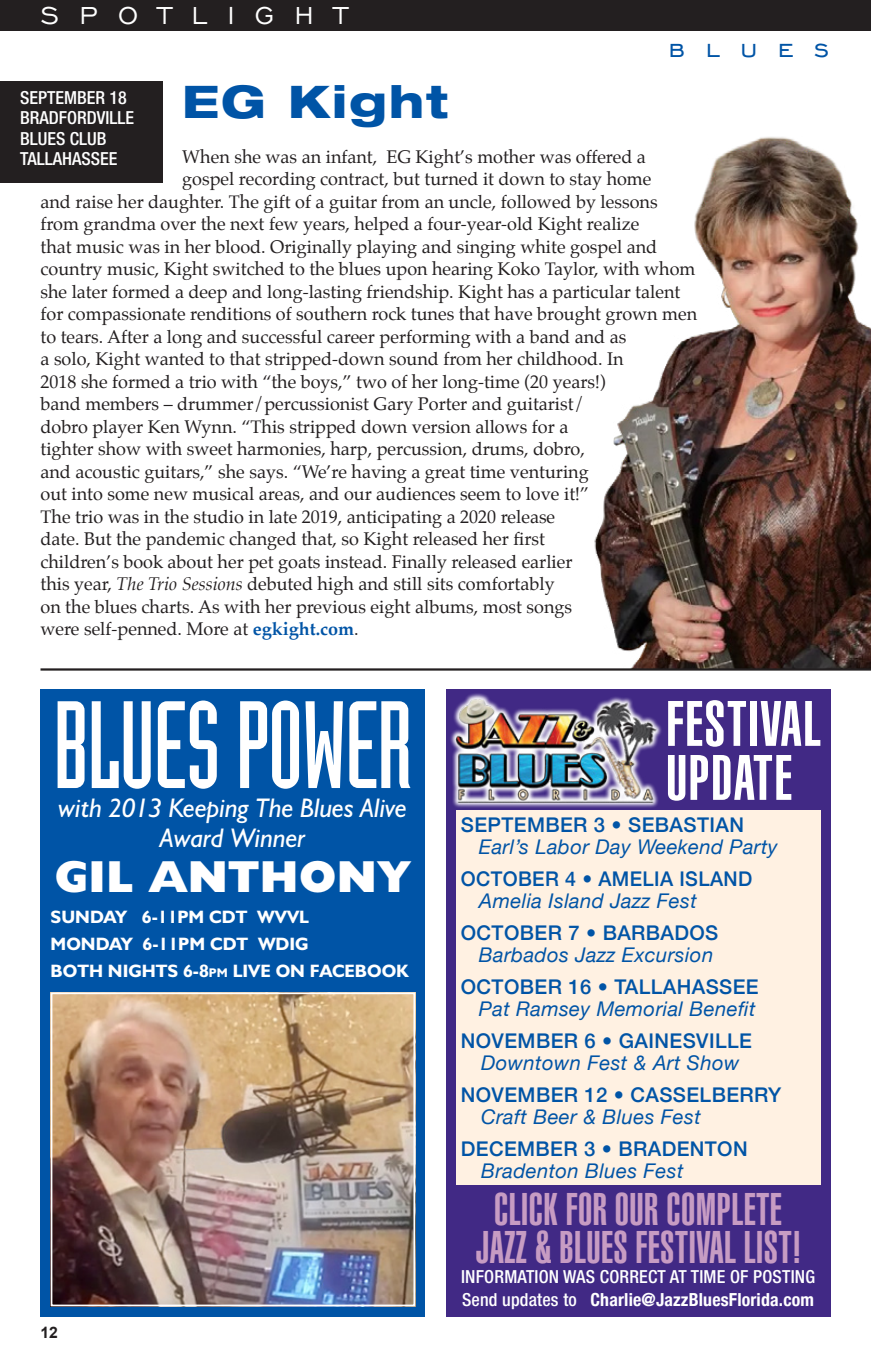
<style>
.page{position:relative;width:871px;height:1357px;background:#fff}
.page>*{position:absolute;margin:0;border:0;box-sizing:border-box;transform-origin:0 0}
.t1{font:121.5px "Industria Solid";letter-spacing:-.015em;color:#fff}
.t2{font:900 extra-condensed 63px/54px "Helvetica";letter-spacing:.025em;color:#fff}
.t3{font:900 extra-condensed 45px/38.2px "Helvetica";letter-spacing:.01em;color:#c79cc3;text-align:center;scale:.95 1}
.t4{font:800 45px "Humanist 521 BT";letter-spacing:.025em;color:#fff}
.t5{font:800 expanded 45px "Helvetica Neue";letter-spacing:.05em;color:#0054a6}
.t6{font:31.5px "Engravers Gothic BT";letter-spacing:.64em;color:#fff}
.t7{font:31.5px "Engravers Gothic BT";letter-spacing:.64em;color:#0054a6}
.t8{font:italic 27px/29.2px "Humanist 521 BT";letter-spacing:-.01em;color:#fff;text-align:center}
.t9{font:italic 20.25px "Helvetica Neue";letter-spacing:.02em;color:#0054a6}
.t10{font:500 20.25px "Helvetica Neue";letter-spacing:.02em;color:#0054a6}
.t11{font:18px "Palatino";color:#231f20}
.t12{font:500 condensed 18px/20.2px "Helvetica Neue";color:#fff}
.t13{font:700 18px/27px "Humanist 521 BT";color:#fff}
.t14{font:700 15.75px "Arial";color:#231f20}
.s1{font-style:italic}
.s2{font-weight:700;color:#0054a6}
.s3{font-size:12.6px}
.s4{font-weight:700}
</style>
<div class="page">
<img style="left:594px;top:137px;width:277px;height:531px">
<div style="left:0;top:0;width:871px;height:30px;background:#231f20"></div>
<div style="left:0;top:81px;width:162px;height:101px;background:#231f20"></div>
<div style="left:446px;top:688px;width:384px;height:628px;background:#412985"></div>
<div style="left:456px;top:810px;width:364px;height:375px;background:#fff1e2"></div>
<svg style="left:450px;top:693px;width:212px;height:115px"></svg>
<img style="left:456px;top:699px;width:201px;height:103px">
<div style="left:40px;top:688px;width:385px;height:628px;background:#0054a6"></div>
<img style="left:54px;top:995px;width:358px;height:308px">
<div style="left:51px;top:992px;width:364px;height:314px;border:2px solid #fff"></div>
<hr style="left:40px;top:668px;width:831px;height:2px;background:#231f20">
<h3 class="t6" style="left:40px;top:-2px;width:308px">SPOTLIGHT</h3>
<h3 class="t7" style="left:668px;top:31px;width:162px">blues</h3>
<h3 class="t5" style="left:182px;top:73px;width:268px">EG Kight</h3>
<p class="t11" style="left:182px;top:142px;width:465px">When she was an infant, EG Kight’s mother was offered a</p>
<p class="t11" style="left:182px;top:164px;width:471px">gospel recording contract, but turned it down to stay home</p>
<p class="t11" style="left:40px;top:187px;width:618px">and raise her daughter. The gift of a guitar from an uncle, followed by lessons</p>
<p class="t11" style="left:40px;top:209px;width:600px">from grandma over the next few years, helped a four-year-old Kight realize</p>
<p class="t11" style="left:40px;top:232px;width:618px">that music was in her blood. Originally playing and singing white gospel and</p>
<p class="t11" style="left:40px;top:254px;width:656px">country music, Kight switched to the blues upon hearing Koko Taylor, with whom</p>
<p class="t11" style="left:40px;top:277px;width:641px">she later formed a deep and long-lasting friendship. Kight has a particular talent</p>
<p class="t11" style="left:40px;top:299px;width:658px">for compassionate renditions of southern rock tunes that have brought grown men</p>
<p class="t11" style="left:40px;top:322px;width:587px">to tears. After a long and successful career performing with a band and as</p>
<p class="t11" style="left:40px;top:344px;width:585px">a solo, Kight wanted to that stripped-down sound from her childhood. In</p>
<p class="t11" style="left:40px;top:367px;width:567px">2018 she formed a trio with “the boys,” two of her long-time (20 years!)</p>
<p class="t11" style="left:40px;top:389px;width:545px">band members – drummer/percussionist Gary Porter and guitarist/</p>
<p class="t11" style="left:40px;top:412px;width:529px">dobro player Ken Wynn. “This stripped down version allows for a</p>
<p class="t11" style="left:40px;top:434px;width:546px">tighter show with sweet harmonies, harp, percussion, drums, dobro,</p>
<p class="t11" style="left:40px;top:457px;width:550px">and acoustic guitars,” she says. “We’re having a great time venturing</p>
<p class="t11" style="left:40px;top:479px;width:550px">out into some new musical areas, and our audiences seem to love it!”</p>
<p class="t11" style="left:40px;top:502px;width:516px">The trio was in the studio in late 2019, anticipating a 2020 release</p>
<p class="t11" style="left:40px;top:524px;width:506px">date. But the pandemic changed that, so Kight released her first</p>
<p class="t11" style="left:40px;top:547px;width:533px">children’s book about her pet goats instead. Finally released earlier</p>
<p class="t11" style="left:40px;top:569px;width:516px">this year, <span class="s1">The Trio Sessions</span> debuted high and still sits comfortably</p>
<p class="t11" style="left:40px;top:592px;width:533px">on the blues charts. As with her previous eight albums, most songs</p>
<p class="t11" style="left:40px;top:614px;width:320px">were self-penned. More at <span class="s2">egkight.com</span>.</p>
<p class="t12" style="left:20px;top:87px;width:115px">SEPTEMBER 18<br>BRADFORDVILLE<br>BLUES CLUB<br>TALLAHASSEE</p>
<h1 class="t1" style="left:53px;top:679px;width:361px">BLUES POWER</h1>
<h3 class="t8" style="left:59px;top:793px;width:350px">with 2013 Keeping The Blues Alive<br>Award Winner</h3>
<h3 class="t4" style="left:55px;top:848px;width:357px">GIL ANTHONY</h3>
<p class="t13" style="left:51px;top:903px;width:360px">SUNDAY 6-11PM CDT WVVL<br>MONDAY 6-11PM CDT WDIG<br>BOTH NIGHTS 6-8<span class="s3">pm</span> LIVE ON FACEBOOK</p>
<p class="t14" style="left:40px;top:1322px;width:19px">12</p>
<h2 class="t2" style="left:666px;top:696px;width:156px">FESTIVAL<br>UPDATE</h2>
<p class="t10" style="left:461px;top:808px;width:285px">SEPTEMBER 3 • SEBASTIAN</p>
<p class="t9" style="left:479px;top:832px;width:300px">Earl’s Labor Day Weekend Party</p>
<p class="t10" style="left:461px;top:862px;width:293px">OCTOBER 4 • AMELIA ISLAND</p>
<p class="t9" style="left:479px;top:886px;width:219px">Amelia Island Jazz Fest</p>
<p class="t10" style="left:461px;top:916px;width:259px">OCTOBER 7 • BARBADOS</p>
<p class="t9" style="left:479px;top:940px;width:236px">Barbados Jazz Excursion</p>
<p class="t10" style="left:461px;top:970px;width:299px">OCTOBER 16 • TALLAHASSEE</p>
<p class="t9" style="left:479px;top:994px;width:278px">Pat Ramsey Memorial Benefit</p>
<p class="t10" style="left:461px;top:1024px;width:293px">NOVEMBER 6 • GAINESVILLE</p>
<p class="t9" style="left:481px;top:1048px;width:260px">Downtown Fest &amp; Art Show</p>
<p class="t10" style="left:461px;top:1078px;width:322px">NOVEMBER 12 • CASSELBERRY</p>
<p class="t9" style="left:481px;top:1102px;width:221px">Craft Beer &amp; Blues Fest</p>
<p class="t10" style="left:461px;top:1132px;width:288px">DECEMBER 3 • BRADENTON</p>
<p class="t9" style="left:481px;top:1156px;width:204px">Bradenton Blues Fest</p>
<h3 class="t3" style="left:475px;top:1189px;width:345px">CLICK FOR OUR COMPLETE<br>JAZZ &amp; BLUES FESTIVAL LIST!</h3>
<p class="t12" style="left:461px;top:1265px;width:355px;line-height:22.5px">INFORMATION WAS CORRECT AT TIME OF POSTING<br>Send updates to <span class="s4">Charlie@JazzBluesFlorida.com</span></p>
</div>
